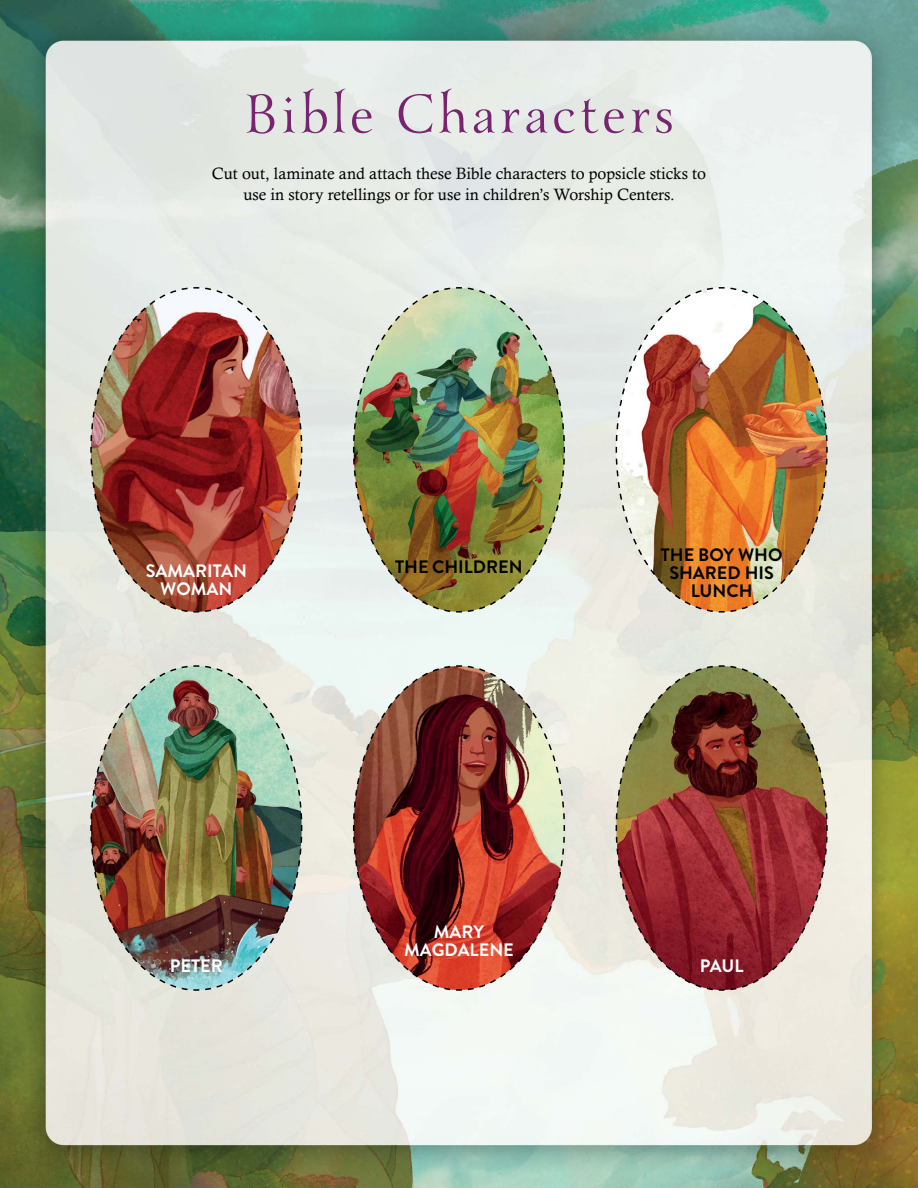
<style>
.page{position:relative;width:918px;height:1188px;background:#fff}
.page>*{position:absolute;margin:0;border:0;box-sizing:border-box;transform-origin:0 0}
.t1{font:51px "Yana R";letter-spacing:.06em;color:#782471}
.t2{font:700 18px/18px "Brandon Grotesque";color:#fff;text-align:center}
.t3{font:700 18px/18px "Brandon Grotesque";color:#000;text-align:center}
.t4{font:16.5px/21px "Calisto MT Std";color:#000;text-align:center}
</style>
<div class="page">
<img style="left:0;top:0;width:918px;height:1188px">
<img style="left:90px;top:286px;width:213px;height:327px">
<img style="left:90px;top:665px;width:213px;height:327px">
<img style="left:352px;top:286px;width:214px;height:327px">
<img style="left:352px;top:665px;width:214px;height:327px">
<img style="left:615px;top:286px;width:213px;height:327px">
<svg style="left:615px;top:665px;width:213px;height:327px;background:#9d6357"></svg>
<h1 class="t1" style="left:244px;top:82px;width:432px">Bible Characters</h1>
<p class="t4" style="left:212px;top:163px;width:496px">Cut out, laminate and attach these Bible characters to popsicle sticks to use in story retellings or for use in children’s Worship Centers.</p>
<p class="t2" style="left:146px;top:562px;width:103px">SAMARITAN<br>WOMAN</p>
<p class="t2" style="left:170px;top:957px;width:54px">PETER</p>
<p class="t3" style="left:395px;top:558px;width:129px">THE CHILDREN</p>
<p class="t2" style="left:404px;top:924px;width:111px">MARY<br>MAGDALENE</p>
<p class="t3" style="left:661px;top:546px;width:123px">THE BOY WHO<br>SHARED HIS<br>LUNCH</p>
<p class="t2" style="left:700px;top:957px;width:45px">PAUL</p>
</div>
